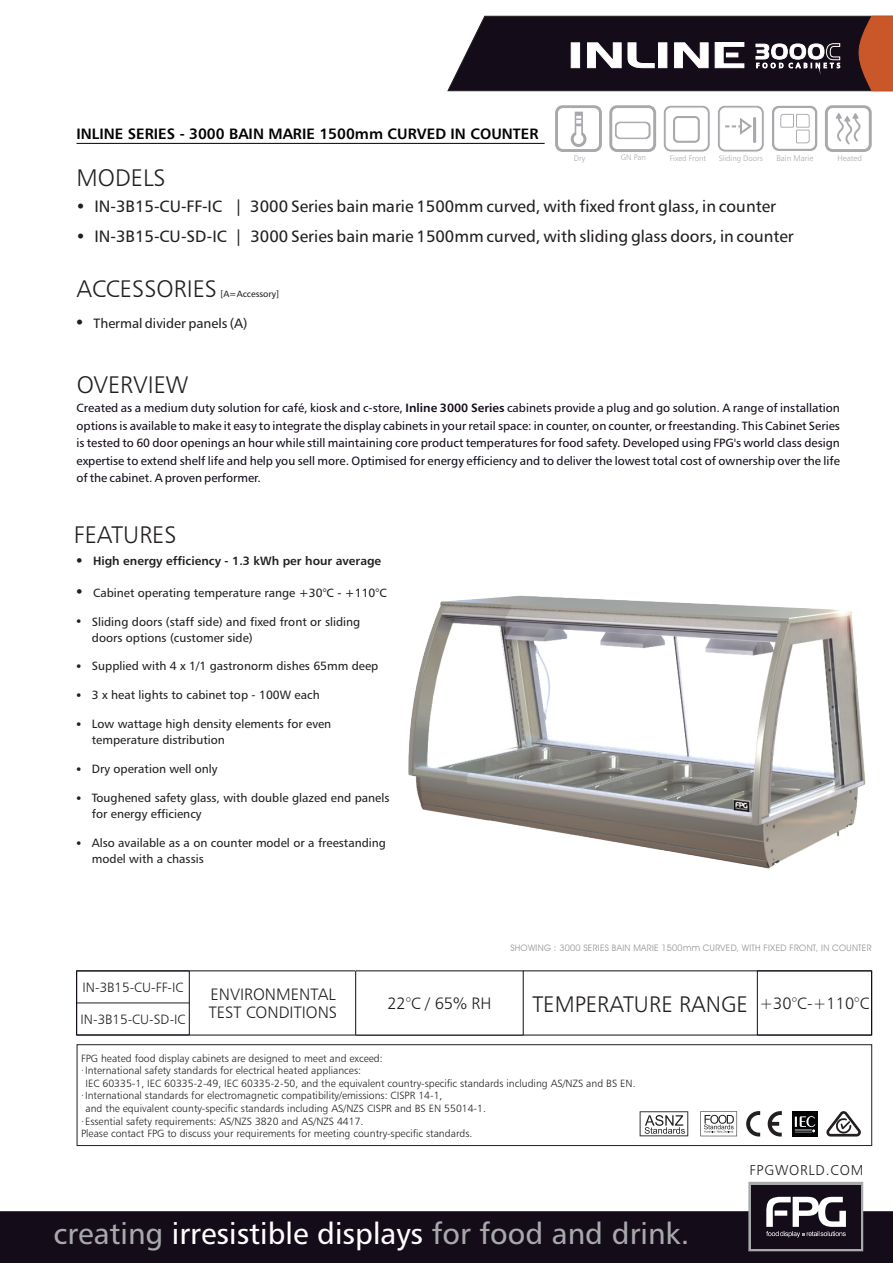
<style>
.page{position:relative;width:893px;height:1263px;background:#fff}
.page>*{position:absolute;margin:0;border:0;box-sizing:border-box;transform-origin:0 0}
.t1{font:30px "Humanist 777 BT Roman B";color:#a7a9ac}
.t2{font:24px "Humanist 777 BT Light B";color:#231f20}
.t3{font:22.5px "Humanist 777 BT Light B";color:#231f20}
.t4{font:16.5px "Humanist 777 BT Roman B";color:#231f20}
.t5{font:16.5px/17.9px "Humanist 777 BT Light B";color:#231f20}
.t6{font:15px "Humanist 777 BT Bold B";color:#000}
.t7{font:14.25px "Humanist 777 BT Light B";letter-spacing:.055em;color:#231f20}
.t8{font:13.5px "Humanist 777 BT Light B";color:#231f20}
.t9{font:13.5px "Humanist 777 BT Roman B";color:#231f20}
.t10{font:12px/17.4px "Humanist 777 BT Roman B";color:#140c19;text-align:justify}
.t11{font:12px/15.9px "Humanist 777 BT Roman B";color:#231f20}
.t12{font:12px "Humanist 777 BT Bold B";color:#231f20}
.t13{font:10.5px "Humanist 777 BT Light B";color:#231f20}
.t14{font:10.2px "Symbol";color:#231f20}
.t15{font:9px "Avant Garde IT Cby BT";letter-spacing:.03em;color:#949698}
.t16{font:9px "Humanist 777 BT Roman B";color:#231f20}
.t17{font:8.1px "Humanist 777 BT Light B";color:#a7a9ac}
.t18{font:7.95px "Humanist 777 BT Light B";color:#a7a9ac}
.t19{font:7.8px "Humanist 777 BT Light B";color:#a7a9ac}
.s1{font-family:"Humanist 777 BT Bold B"}
.s2{color:#fff}
</style>
<div class="page">
<hr style="left:77px;top:143px;width:468px;height:1px;background:#000">
<svg style="left:447px;top:15px;width:446px;height:77px;background:#463940"></svg>
<svg style="left:663px;top:105px;width:47px;height:47px"></svg>
<svg style="left:718px;top:105px;width:46px;height:47px"></svg>
<svg style="left:772px;top:105px;width:46px;height:46px"></svg>
<svg style="left:555px;top:105px;width:47px;height:47px"></svg>
<svg style="left:825px;top:105px;width:47px;height:47px"></svg>
<svg style="left:609px;top:105px;width:47px;height:47px"></svg>
<img style="left:408px;top:595px;width:458px;height:274px">
<svg style="left:77px;top:1044px;width:795px;height:102px"></svg>
<hr style="left:189px;top:971px;width:1px;height:64px;background:#140c19">
<hr style="left:77px;top:1035px;width:112px;height:1px;background:#140c19">
<hr style="left:77px;top:1003px;width:112px;height:1px;background:#231f20">
<hr style="left:757px;top:971px;width:1px;height:64px;background:#140c19">
<hr style="left:757px;top:1035px;width:114px;height:1px;background:#140c19">
<hr style="left:757px;top:970px;width:114px;height:1px;background:#140c19">
<div style="left:0;top:1211px;width:893px;height:52px;background:#140c19"></div>
<svg style="left:748px;top:1182px;width:115px;height:69px;background:#4c4650"></svg>
<hr style="left:355px;top:971px;width:1px;height:64px;background:#140c19">
<hr style="left:523px;top:971px;width:1px;height:64px;background:#140c19">
<hr style="left:356px;top:1035px;width:167px;height:1px;background:#140c19">
<hr style="left:356px;top:970px;width:167px;height:1px;background:#140c19">
<div style="left:792px;top:1111px;width:25px;height:25px;background:#020304"></div>
<svg style="left:795px;top:1116px;width:20px;height:17px"></svg>
<svg style="left:768px;top:1111px;width:14px;height:25px"></svg>
<svg style="left:746px;top:1111px;width:14px;height:25px"></svg>
<svg style="left:826px;top:1110px;width:35px;height:26px"></svg>
<svg style="left:700px;top:1111px;width:37px;height:25px"></svg>
<svg style="left:640px;top:1111px;width:48px;height:25px"></svg>
<p class="t6" style="left:77px;top:127px;width:463px">INLINE SERIES - 3000 BAIN MARIE 1500mm CURVED IN COUNTER</p>
<h2 class="t2" style="left:77px;top:168px;width:90px">MODELS</h2>
<p class="t17" style="left:574px;top:155px;width:13px">Dry</p>
<p class="t18" style="left:621px;top:154px;width:27px">GN Pan</p>
<p class="t19" style="left:670px;top:155px;width:38px">Fixed Front</p>
<p class="t19" style="left:719px;top:155px;width:45px">Sliding Doors</p>
<p class="t17" style="left:776px;top:154px;width:38px">Bain Marie</p>
<p class="t17" style="left:837px;top:155px;width:26px">Heated</p>
<h3 class="t4" style="left:77px;top:199px;width:700px">• IN-3B15-CU-FF-IC | 3000 Series bain marie 1500mm curved, with fixed front glass, in counter</h3>
<h3 class="t4" style="left:77px;top:229px;width:718px">• IN-3B15-CU-SD-IC | 3000 Series bain marie 1500mm curved, with sliding glass doors, in counter</h3>
<h2 class="t2" style="left:77px;top:279px;width:142px">ACCESSORIES</h2>
<p class="t16" style="left:220px;top:291px;width:60px">[A=Accessory]</p>
<p class="t9" style="left:77px;top:318px;width:172px">• Thermal divider panels (A)</p>
<h2 class="t2" style="left:77px;top:375px;width:113px">OVERVIEW</h2>
<p class="t10" style="left:77px;top:401px;width:765px">Created as a medium duty solution for café, kiosk and c-store, <span class="s1">Inline 3000 Series</span> cabinets provide a plug and go solution. A range of installation options is available to make it easy to integrate the display cabinets in your retail space: in counter, on counter, or freestanding. This Cabinet Series is tested to 60 door openings an hour while still maintaining core product temperatures for food safety. Developed using FPG's world class design expertise to extend shelf life and help you sell more. Optimised for energy efficiency and to deliver the lowest total cost of ownership over the life of the cabinet. A proven performer.</p>
<h2 class="t2" style="left:74px;top:525px;width:104px">FEATURES</h2>
<p class="t12" style="left:77px;top:556px;width:306px">• High energy efficiency - 1.3 kWh per hour average</p>
<p class="t11" style="left:77px;top:586px;width:312px">• Cabinet operating temperature range +30°C - +110°C</p>
<p class="t11" style="left:92px;top:614px;width:270px;text-indent:-15px">• Sliding doors (staff side) and fixed front or sliding doors options (customer side)</p>
<p class="t11" style="left:77px;top:659px;width:303px">• Supplied with 4 x 1/1 gastronorm dishes 65mm deep</p>
<p class="t14" style="left:77px;top:691px;width:6px">•</p>
<p class="t11" style="left:92px;top:717px;width:241px;text-indent:-15px">• Low wattage high density elements for even temperature distribution</p>
<p class="t14" style="left:77px;top:765px;width:6px">•</p>
<p class="t14" style="left:77px;top:794px;width:6px">•</p>
<p class="t11" style="left:92px;top:688px;width:229px">3 x heat lights to cabinet top - 100W each</p>
<p class="t11" style="left:92px;top:762px;width:127px">Dry operation well only</p>
<p class="t11" style="left:92px;top:791px;width:299px">Toughened safety glass, with double glazed end panels for energy efficiency</p>
<p class="t11" style="left:92px;top:836px;width:296px">Also available as a on counter model or a freestanding model with a chassis</p>
<p class="t14" style="left:77px;top:838px;width:6px">•</p>
<p class="t8" style="left:83px;top:981px;width:102px">IN-3B15-CU-FF-IC</p>
<p class="t8" style="left:81px;top:1013px;width:106px">IN-3B15-CU-SD-IC</p>
<h3 class="t5" style="left:209px;top:987px;width:130px">ENVIRONMENTAL<br>TEST CONDITIONS</h3>
<h3 class="t5" style="left:387px;top:996px;width:106px">22°C / 65% RH</h3>
<p class="t15" style="left:510px;top:944px;width:363px">SHOWING : 3000 SERIES BAIN MARIE 1500mm CURVED, WITH FIXED FRONT, IN COUNTER</p>
<h3 class="t3" style="left:532px;top:995px;width:338px">TEMPERATURE RANGE <sup>+30°C-+110°C</sup></h3>
<p class="t13" style="left:81px;top:1054px;width:303px">FPG heated food display cabinets are designed to meet and exceed:</p>
<p class="t13" style="left:81px;top:1066px;width:281px">·International safety standards for electrical heated appliances:</p>
<p class="t13" style="left:86px;top:1079px;width:552px">IEC 60335-1, IEC 60335-2-49, IEC 60335-2-50, and the equivalent country-specific standards including AS/NZS and BS EN.</p>
<p class="t13" style="left:81px;top:1091px;width:363px">·International standards for electromagnetic compatibility/emissions: CISPR 14-1,</p>
<p class="t13" style="left:86px;top:1104px;width:402px">and the equivalent county-specific standards including AS/NZS CISPR and BS EN 55014-1.</p>
<p class="t13" style="left:81px;top:1116px;width:284px">·Essential safety requirements: AS/NZS 3820 and AS/NZS 4417.</p>
<p class="t13" style="left:81px;top:1129px;width:393px">Please contact FPG to discuss your requirements for meeting country-specific standards.</p>
<h1 class="t1" style="left:53px;top:1221px;width:637px">creating <span class="s2">irresistible displays</span> for food and drink.</h1>
<p class="t7" style="left:749px;top:1164px;width:115px">FPGWORLD.COM</p>
</div>
